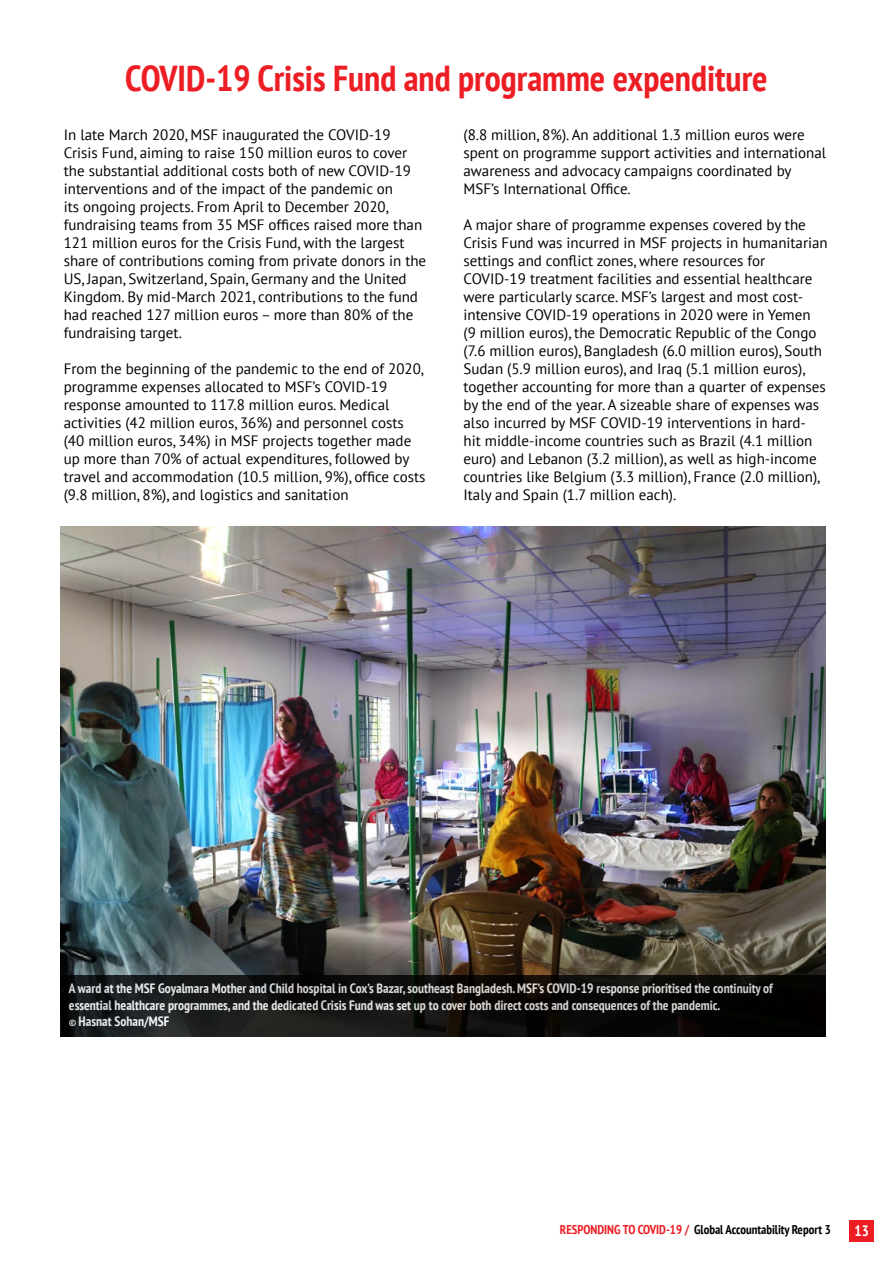
<style>
.page{position:relative;width:893px;height:1263px;background:#fff}
.page>*{position:absolute;margin:0;border:0;box-sizing:border-box;transform-origin:0 0}
.t1{font:700 condensed 36px "PT Sans";color:#ed1d24}
.t2{font:15px/18px "PT Sans";color:#000}
.t3{font:700 condensed 15px "PT Sans";color:#fff}
.t4{font:700 condensed 13.5px/16.2px "PT Sans";color:#fff}
.t5{font:700 condensed 12.75px "PT Sans";color:#000}
.s1{font-size:10.5px}
.s2{color:#ed1d24}
</style>
<div class="page">
<div style="left:849px;top:1220px;width:25px;height:22px;background:#ed1d24"></div>
<img style="left:60px;top:526px;width:766px;height:449px">
<svg style="left:60px;top:975px;width:766px;height:61px;background:#0f0f0e"></svg>
<h1 class="t1" style="left:125px;top:54px;width:644px">COVID-19 Crisis Fund and programme expenditure</h1>
<p class="t2" style="left:64px;top:126px;width:364px">In late March 2020, MSF inaugurated the COVID-19<br>Crisis Fund, aiming to raise 150 million euros to cover the substantial additional costs both of new COVID-19 interventions and of the impact of the pandemic on<br>its ongoing projects. From April to December 2020, fundraising teams from 35 MSF offices raised more than 121 million euros for the Crisis Fund, with the largest share of contributions coming from private donors in the US, Japan, Switzerland, Spain, Germany and the United Kingdom. By mid-March 2021, contributions to the fund had reached 127 million euros – more than 80% of the fundraising target.</p>
<p class="t2" style="left:64px;top:360px;width:363px">From the beginning of the pandemic to the end of 2020, programme expenses allocated to MSF’s COVID-19 response amounted to 117.8 million euros. Medical activities (42 million euros, 36%) and personnel costs (40 million euros, 34%) in MSF projects together made up more than 70% of actual expenditures, followed by travel and accommodation (10.5 million, 9%), office costs (9.8 million, 8%), and logistics and sanitation</p>
<p class="t2" style="left:463px;top:126px;width:364px">(8.8 million, 8%). An additional 1.3 million euros were spent on programme support activities and international awareness and advocacy campaigns coordinated by MSF’s International Office.</p>
<p class="t2" style="left:463px;top:216px;width:366px">A major share of programme expenses covered by the Crisis Fund was incurred in MSF projects in humanitarian settings and conflict zones, where resources for COVID-19 treatment facilities and essential healthcare were particularly scarce. MSF’s largest and most cost&shy;intensive COVID-19 operations in 2020 were in Yemen<br>(9 million euros), the Democratic Republic of the Congo (7.6 million euros), Bangladesh (6.0 million euros), South Sudan (5.9 million euros), and Iraq (5.1 million euros), together accounting for more than a quarter of expenses by the end of the year. A sizeable share of expenses was also incurred by MSF COVID-19 interventions in hard-<br>hit middle-income countries such as Brazil (4.1 million euro) and Lebanon (3.2 million), as well as high-income countries like Belgium (3.3 million), France (2.0 million), Italy and Spain (1.7 million each).</p>
<p class="t4" style="left:69px;top:980px;width:705px">A ward at the MSF Goyalmara Mother and Child hospital in Cox’s Bazar, southeast Bangladesh. MSF’s COVID-19 response prioritised the continuity of essential healthcare programmes, and the dedicated Crisis Fund was set up to cover both direct costs and consequences of the pandemic.<br><span class="s1">©</span> Hasnat Sohan/MSF</p>
<p class="t5" style="left:560px;top:1221px;width:272px"><span class="s2">RESPONDING TO COVID-19 /</span> Global Accountability Report 3</p>
<p class="t3" style="left:854px;top:1221px;width:16px">13</p>
</div>
